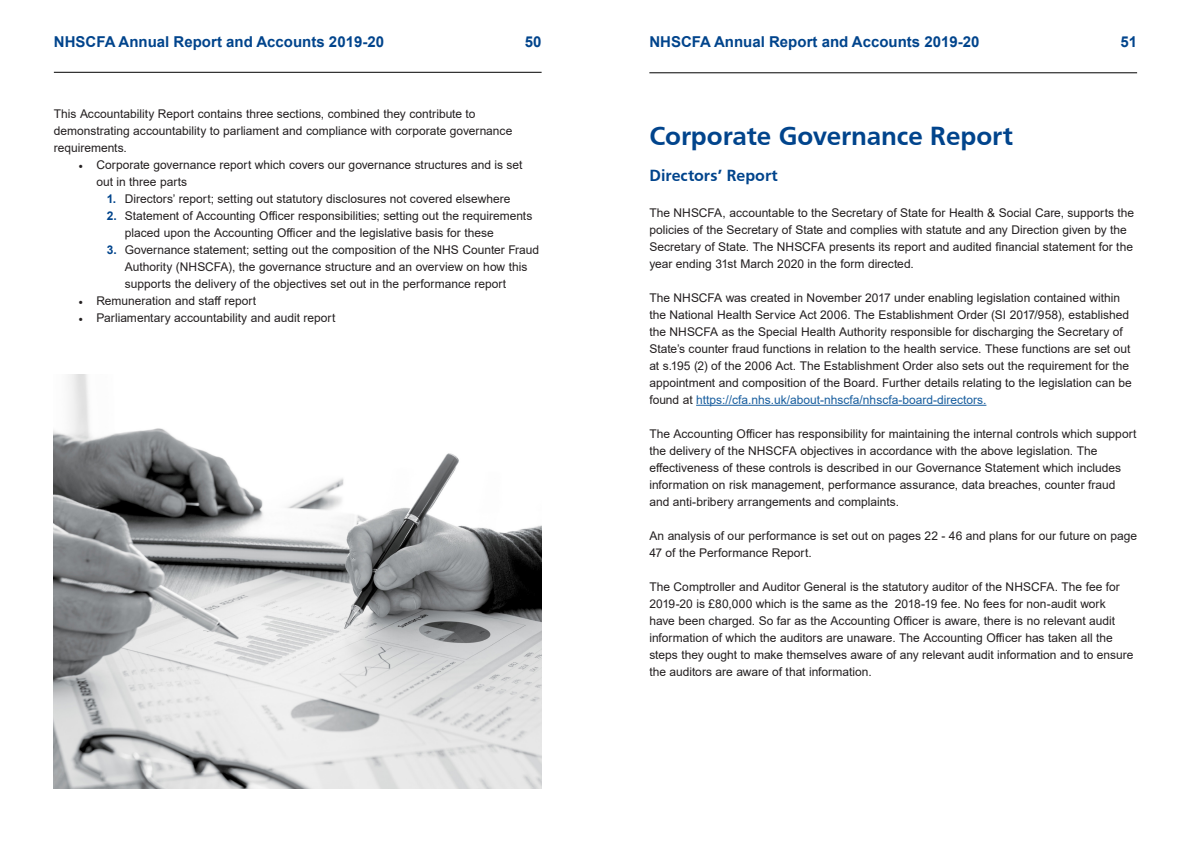
<style>
.page{position:relative;width:1191px;height:842px;background:#fff}
.page>*{position:absolute;margin:0;border:0;box-sizing:border-box;transform-origin:0 0}
.t1{font:700 26px "Frutiger";letter-spacing:-.005em;color:#01448c}
.t2{font:700 16px "Frutiger";letter-spacing:.005em;color:#01448c}
.t3{font:700 15px "Arial";color:#01448c}
.t4{font:12px/17px "Arial";color:#231f20}
.s1{font-family:"Minion Pro"}
.s2{font-weight:700;color:#01448c}
.s3{color:#175d9e}
</style>
<div class="page">
<hr style="left:54px;top:72px;width:487px;height:1px;background:#000">
<hr style="left:649px;top:72px;width:488px;height:1px;background:#000">
<img style="left:54px;top:374px;width:487px;height:414px">
<hr style="left:696px;top:405px;width:290px;height:1px;background:#175d9e">
<p class="t3" style="left:54px;top:31px;width:332px">NHSCFA Annual Report and Accounts 2019-20</p>
<p class="t3" style="left:525px;top:31px;width:18px">50</p>
<p class="t3" style="left:649px;top:31px;width:332px">NHSCFA Annual Report and Accounts 2019-20</p>
<p class="t3" style="left:1120px;top:31px;width:18px">51</p>
<p class="t4" style="left:54px;top:105px;width:460px">This Accountability Report contains three sections, combined they contribute to demonstrating accountability to parliament and compliance with corporate governance requirements.</p>
<p class="t4" style="left:96px;top:156px;width:427px;text-indent:-18px"><span class="s1">•</span> Corporate governance report which covers our governance structures and is set out in three parts</p>
<p class="t4" style="left:107px;top:190px;width:405px"><span class="s2">1.</span> Directors’ report; setting out statutory disclosures not covered elsewhere</p>
<p class="t4" style="left:125px;top:207px;width:409px;text-indent:-18px"><span class="s2">2.</span> Statement of Accounting Officer responsibilities; setting out the requirements placed upon the Accounting Officer and the legislative basis for these</p>
<p class="t4" style="left:125px;top:241px;width:416px;text-indent:-18px"><span class="s2">3.</span> Governance statement; setting out the composition of the NHS Counter Fraud<br>Authority (NHSCFA), the governance structure and an overview on how this supports the delivery of the objectives set out in the performance report</p>
<p class="t4" style="left:78px;top:292px;width:179px"><span class="s1">•</span> Remuneration and staff report</p>
<p class="t4" style="left:78px;top:309px;width:258px"><span class="s1">•</span> Parliamentary accountability and audit report</p>
<p class="t1" style="left:649px;top:120px;width:365px">Corporate Governance Report</p>
<p class="t2" style="left:649px;top:166px;width:130px">Directors’ Report</p>
<p class="t4" style="left:649px;top:204px;width:486px">The NHSCFA, accountable to the Secretary of State for Health &amp; Social Care, supports the policies of the Secretary of State and complies with statute and any Direction given by the Secretary of State. The NHSCFA presents its report and audited financial statement for the year ending 31st March 2020 in the form directed.</p>
<p class="t4" style="left:649px;top:289px;width:484px">The NHSCFA was created in November 2017 under enabling legislation contained within the National Health Service Act 2006. The Establishment Order (SI 2017/958), established the NHSCFA as the Special Health Authority responsible for discharging the Secretary of State’s counter fraud functions in relation to the health service. These functions are set out at s.195 (2) of the 2006 Act. The Establishment Order also sets out the requirement for the appointment and composition of the Board. Further details relating to the legislation can be found at <span class="s3">https://cfa.nhs.uk/about-nhscfa/nhscfa-board-directors.</span></p>
<p class="t4" style="left:649px;top:425px;width:488px">The Accounting Officer has responsibility for maintaining the internal controls which support the delivery of the NHSCFA objectives in accordance with the above legislation. The effectiveness of these controls is described in our Governance Statement which includes information on risk management, performance assurance, data breaches, counter fraud and anti-bribery arrangements and complaints.</p>
<p class="t4" style="left:649px;top:527px;width:489px">An analysis of our performance is set out on pages 22 - 46 and plans for our future on page<br>47 of the Performance Report.</p>
<p class="t4" style="left:649px;top:578px;width:472px">The Comptroller and Auditor General is the statutory auditor of the NHSCFA. The fee for 2019-20 is £80,000 which is the same as the 2018-19 fee. No fees for non-audit work have been charged. So far as the Accounting Officer is aware, there is no relevant audit information of which the auditors are unaware. The Accounting Officer has taken all the</p>
<p class="t4" style="left:649px;top:646px;width:485px">steps they ought to make themselves aware of any relevant audit information and to ensure the auditors are aware of that information.</p>
</div>
